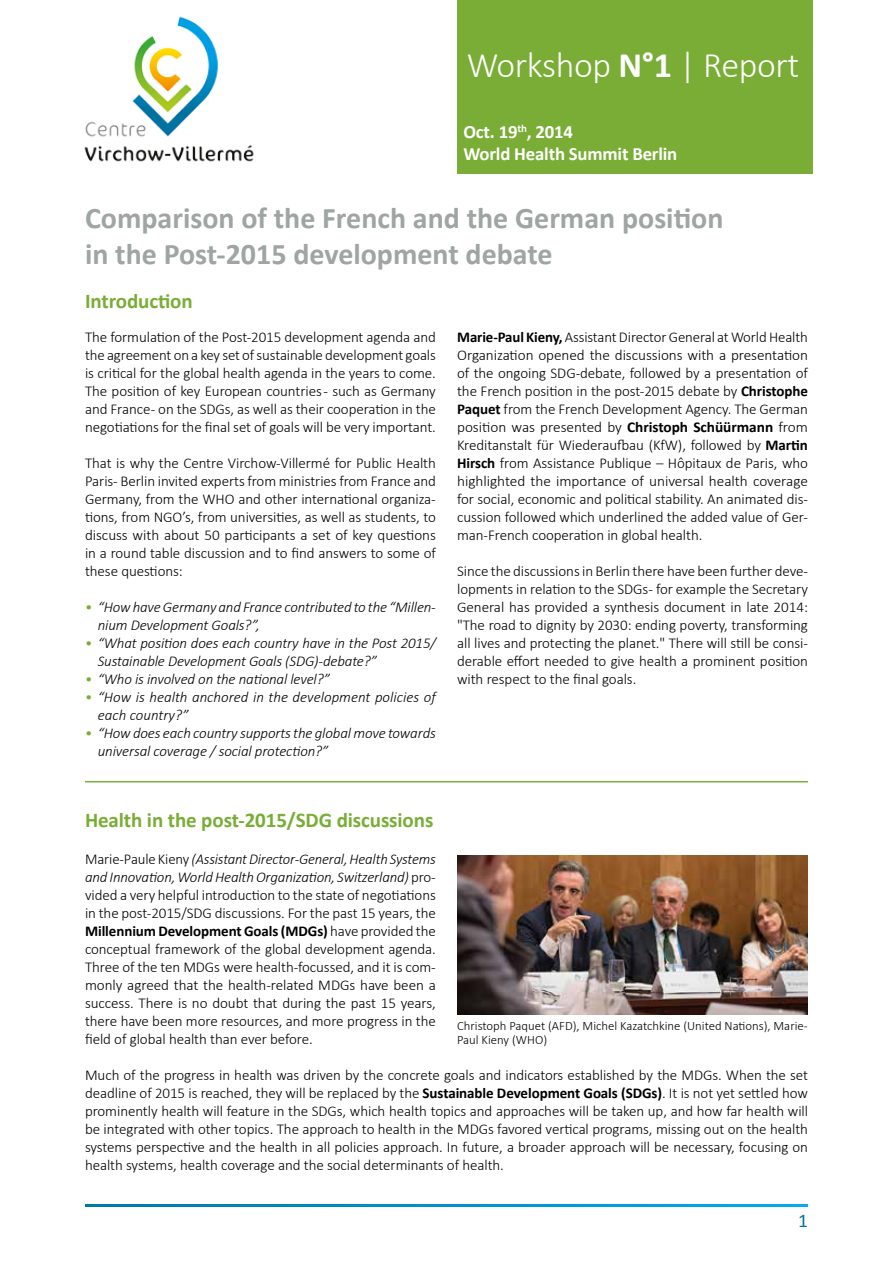
<style>
.page{position:relative;width:893px;height:1263px;background:#fff}
.page>*{position:absolute;margin:0;border:0;box-sizing:border-box;transform-origin:0 0}
.t1{font:300 36px "Calibri";letter-spacing:-.01em;color:#fff}
.t2{font:700 30px/36px "Calibri";color:#9ea5a3}
.t3{font:700 21px "Calibri";letter-spacing:-.005em;color:#79ad36}
.t4{font:19.5px "Calibri";color:#0076a3}
.t5{font:700 18.75px/22.5px "Calibri";letter-spacing:-.01em;color:#fff}
.t6{font:300 15px/18px "Calibri";letter-spacing:-.005em;color:#000;text-align:justify}
.t7{font:italic 300 15px/18px "Calibri";letter-spacing:-.01em;color:#000}
.t8{font:300 12.75px/13.5px "Calibri";color:#000}
.s1{font-weight:700}
.s2{font-style:normal;color:#79ad36}
.s3{font-style:italic}
</style>
<div class="page">
<svg style="left:85px;top:1204px;width:723px;height:2px"></svg>
<hr style="left:85px;top:781px;width:723px;height:1px;background:#79ad36">
<div style="left:457px;top:0;width:355px;height:174px;background:#79ad36"></div>
<img style="left:84px;top:16px;width:170px;height:146px">
<img style="left:457px;top:856px;width:350px;height:158px">
<h1 class="t1" style="left:467px;top:43px;width:334px">Workshop <span class="s1">N°1</span> | Report</h1>
<p class="t5" style="left:463px;top:120px;width:215px">Oct. 19<sup>th</sup>, 2014<br>World Health Summit Berlin</p>
<h2 class="t2" style="left:85px;top:200px;width:640px">Comparison of the French and the German position in the Post-2015 development debate</h2>
<h3 class="t3" style="left:85px;top:288px;width:109px">Introduction</h3>
<p class="t6" style="left:85px;top:328px;width:352px">The formulation of the Post-2015 development agenda and the agreement on a key set of sustainable development goals is critical for the global health agenda in the years to come.<br>The position of key European countries - such as Germany and France - on the SDGs, as well as their cooperation in the negotiations for the final set of goals will be very important.</p>
<p class="t6" style="left:85px;top:454px;width:352px">That is why the Centre Virchow-Villermé for Public Health Paris - Berlin invited experts from ministries from France and Germany, from the WHO and other international organiza&shy;tions, from NGO’s, from universities, as well as students, to discuss with about 50 participants a set of key questions in a round table discussion and to find answers to some of these questions:</p>
<p class="t7" style="left:98px;top:598px;width:340px;text-indent:-13px"><span class="s2">•</span> “How have Germany and France contributed to the “Millen&shy;nium Development Goals?”,</p>
<p class="t7" style="left:98px;top:634px;width:340px;text-indent:-13px"><span class="s2">•</span> “What position does each country have in the Post 2015/<br>Sustainable Development Goals (SDG)-debate?”</p>
<p class="t7" style="left:85px;top:670px;width:246px"><span class="s2">•</span> “Who is involved on the national level?”</p>
<p class="t7" style="left:98px;top:688px;width:340px;text-indent:-13px"><span class="s2">•</span> “How is health anchored in the development policies of each country?”</p>
<p class="t7" style="left:98px;top:724px;width:340px;text-indent:-13px"><span class="s2">•</span> “How does each country supports the global move towards universal coverage / social protection?”</p>
<p class="t6" style="left:457px;top:328px;width:352px"><span class="s1">Marie-Paul Kieny,</span> Assistant Director General at World Health Organization opened the discussions with a presentation of the ongoing SDG-debate, followed by a presentation of the French position in the post-2015 debate by <span class="s1">Christophe Paquet</span> from the French Development Agency. The German position was presented by <span class="s1">Christoph Schüürmann</span> from Kreditanstalt für Wiederaufbau (KfW), followed by <span class="s1">Martin Hirsch</span> from Assistance Publique – Hôpitaux de Paris, who highlighted the importance of universal health coverage for social, economic and political stability. An animated dis&shy;cussion followed which underlined the added value of Ger&shy;man-French cooperation in global health.</p>
<p class="t6" style="left:457px;top:562px;width:352px">Since the discussions in Berlin there have been further deve&shy;lopments in relation to the SDGs - for example the Secretary General has provided a synthesis document in late 2014: "The road to dignity by 2030: ending poverty, transforming all lives and protecting the planet." There will still be consi&shy;derable effort needed to give health a prominent position with respect to the final goals.</p>
<h3 class="t3" style="left:85px;top:807px;width:350px">Health in the post-2015/SDG discussions</h3>
<p class="t6" style="left:85px;top:850px;width:352px">Marie-Paule Kieny <span class="s3">(Assistant Director-General, Health Systems and Innovation, World Health Organization, Switzerland)</span> pro&shy;vided a very helpful introduction to the state of negotiations in the post-2015/SDG discussions. For the past 15 years, the <span class="s1">Millennium Development Goals (MDGs)</span> have provided the conceptual framework of the global development agenda.<br>Three of the ten MDGs were health-focussed, and it is com&shy;monly agreed that the health-related MDGs have been a success. There is no doubt that during the past 15 years, there have been more resources, and more progress in the field of global health than ever before.</p>
<p class="t6" style="left:85px;top:1066px;width:725px">Much of the progress in health was driven by the concrete goals and indicators established by the MDGs. When the set deadline of 2015 is reached, they will be replaced by the <span class="s1">Sustainable Development Goals (SDGs)</span>. It is not yet settled how prominently health will feature in the SDGs, which health topics and approaches will be taken up, and how far health will be integrated with other topics. The approach to health in the MDGs favored vertical programs, missing out on the health systems perspective and the health in all policies approach. In future, a broader approach will be necessary, focusing on health systems, health coverage and the social determinants of health.</p>
<p class="t8" style="left:457px;top:1019px;width:352px">Christoph Paquet (AFD), Michel Kazatchkine (United Nations), Marie-<br>Paul Kieny (WHO)</p>
<h3 class="t4" style="left:798px;top:1208px;width:11px">1</h3>
</div>
